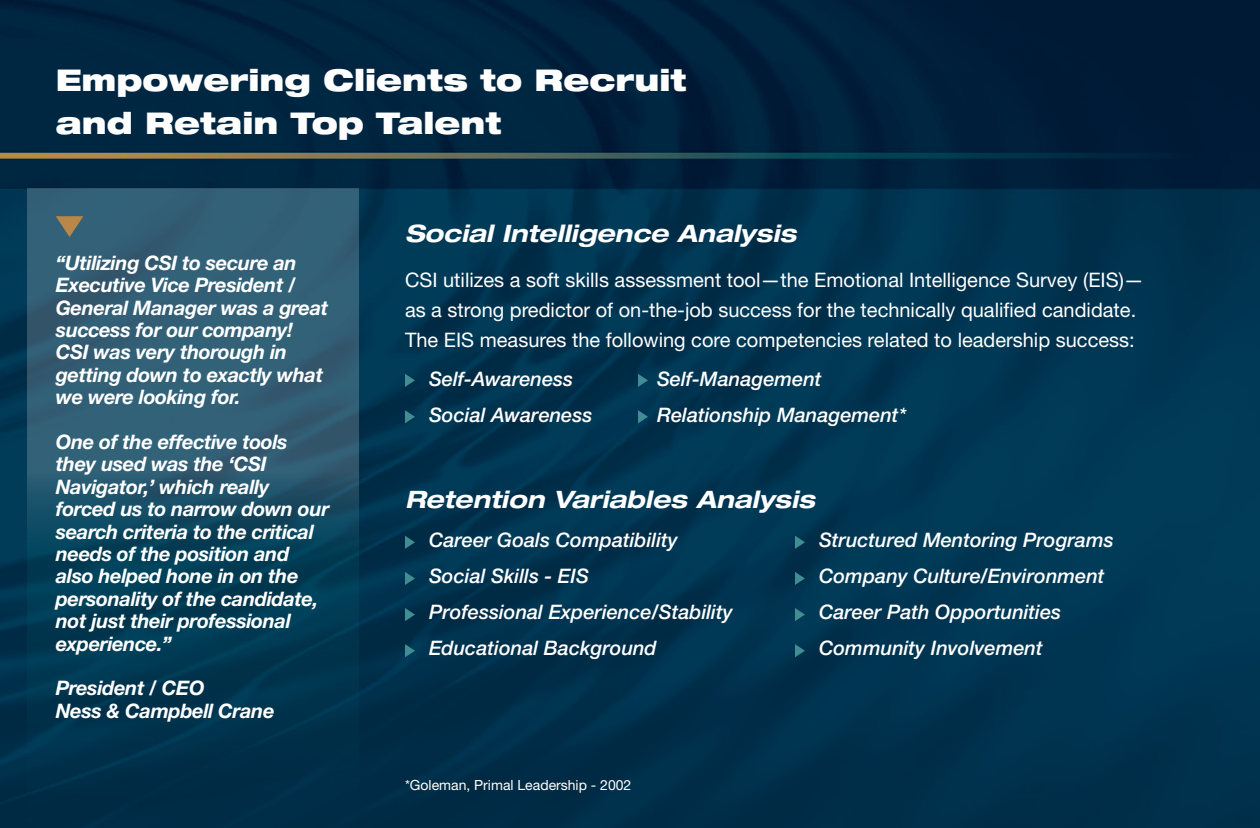
<style>
.page{position:relative;width:1260px;height:828px;background:#fff}
.page>*{position:absolute;margin:0;border:0;box-sizing:border-box;transform-origin:0 0}
.t1{font:900 expanded 30px/42.4px "Helvetica Neue LT Std";color:#fff}
.t2{font:italic 700 expanded 24px "Helvetica Neue LT Std";color:#fff}
.t3{font:italic 700 20px/22.4px "Helvetica Neue LT Std";letter-spacing:-.02em;color:#fff}
.t4{font:italic 500 20px "Helvetica Neue LT Std";color:#fff}
.t5{font:20px/30.4px "Helvetica Neue LT Std";color:#fff}
.t6{font:14px "Helvetica Neue LT Std";color:#fff}
</style>
<div class="page">
<img style="left:0;top:0;width:1260px;height:828px">
<svg style="left:405px;top:374px;width:10px;height:13px"></svg>
<svg style="left:405px;top:410px;width:10px;height:13px"></svg>
<svg style="left:638px;top:374px;width:10px;height:13px"></svg>
<svg style="left:638px;top:410px;width:10px;height:13px"></svg>
<svg style="left:405px;top:536px;width:10px;height:13px"></svg>
<svg style="left:405px;top:572px;width:10px;height:13px"></svg>
<svg style="left:405px;top:608px;width:10px;height:13px"></svg>
<svg style="left:405px;top:644px;width:10px;height:13px"></svg>
<svg style="left:795px;top:536px;width:10px;height:13px"></svg>
<svg style="left:795px;top:572px;width:10px;height:13px"></svg>
<svg style="left:795px;top:608px;width:10px;height:13px"></svg>
<svg style="left:795px;top:644px;width:10px;height:13px"></svg>
<svg style="left:27px;top:189px;width:331px;height:639px;background:#184a62"></svg>
<svg style="left:56px;top:216px;width:27px;height:21px"></svg>
<h1 class="t1" style="left:56px;top:58px;width:632px">Empowering Clients to Recruit and Retain Top Talent</h1>
<p class="t3" style="left:56px;top:251px;width:274px">“Utilizing CSI to secure an<br>Executive Vice President /<br>General Manager was a great success for our company!<br>CSI was very thorough in getting down to exactly what we were looking for.</p>
<p class="t3" style="left:56px;top:430px;width:275px">One of the effective tools they used was the ‘CSI<br>Navigator,’ which really forced us to narrow down our search criteria to the critical needs of the position and also helped hone in on the personality of the candidate, not just their professional experience.”</p>
<p class="t3" style="left:56px;top:677px;width:220px">President / CEO<br>Ness &amp; Campbell Crane</p>
<p class="t2" style="left:405px;top:218px;width:393px">Social Intelligence Analysis</p>
<p class="t5" style="left:405px;top:264px;width:740px">CSI utilizes a soft skills assessment tool—the Emotional Intelligence Survey (EIS)— as a strong predictor of on-the-job success for the technically qualified candidate.<br>The EIS measures the following core competencies related to leadership success:</p>
<p class="t4" style="left:429px;top:367px;width:146px">Self-Awareness</p>
<p class="t4" style="left:657px;top:367px;width:166px">Self-Management</p>
<p class="t4" style="left:429px;top:403px;width:165px">Social Awareness</p>
<p class="t4" style="left:657px;top:403px;width:251px">Relationship Management*</p>
<p class="t2" style="left:405px;top:485px;width:412px">Retention Variables Analysis</p>
<p class="t4" style="left:429px;top:528px;width:250px">Career Goals Compatibility</p>
<p class="t4" style="left:819px;top:528px;width:296px">Structured Mentoring Programs</p>
<p class="t4" style="left:429px;top:564px;width:162px">Social Skills - EIS</p>
<p class="t4" style="left:819px;top:564px;width:287px">Company Culture/Environment</p>
<p class="t4" style="left:429px;top:600px;width:305px">Professional Experience/Stability</p>
<p class="t4" style="left:819px;top:600px;width:244px">Career Path Opportunities</p>
<p class="t4" style="left:429px;top:636px;width:229px">Educational Background</p>
<p class="t4" style="left:819px;top:636px;width:225px">Community Involvement</p>
<p class="t6" style="left:405px;top:776px;width:228px">*Goleman, Primal Leadership - 2002</p>
</div>
